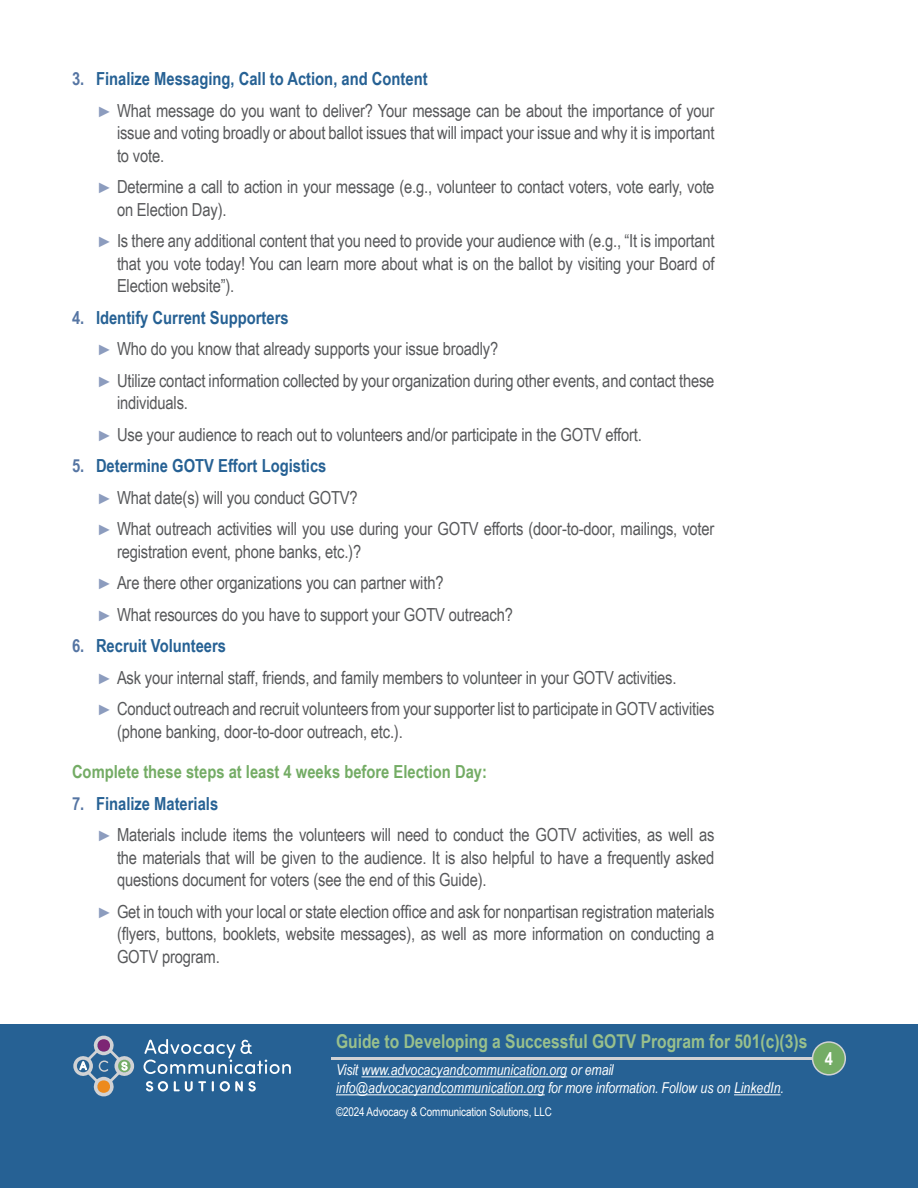
<style>
.page{position:relative;width:918px;height:1188px;background:#fff}
.page>*{position:absolute;margin:0;border:0;box-sizing:border-box;transform-origin:0 0}
.t1{font:700 19.05px "Arial Narrow";color:#99c08c}
.t2{font:18px/22.5px "Arial Narrow";letter-spacing:-.01em;color:#57585a;text-align:justify}
.t3{font:700 18px "Arial Narrow";color:#266194}
.text{font:700 18px "Arial Narrow";color:#74ac65}
.t4{font:700 18px "Arial Narrow";color:#fff}
.t5{font:italic 15px/18px "Arial Narrow";color:#fff}
.t6{font:12px "Arial Narrow";letter-spacing:-.01em;color:#fff}
.s1{color:#5575a3}
.s2{font-size:15px;color:#8c9cbe}
.s3{font-size:13.5px;color:#266194}
</style>
<div class="page">
<div style="left:0;top:1024px;width:918px;height:164px;background:#266194"></div>
<hr style="left:331px;top:1057px;width:492px;height:3px;background:#d1d2d4">
<div style="left:813px;top:1042px;width:32px;height:33px;background:#74ac65;border-radius:50%"></div>
<div style="left:812px;top:1041px;width:34px;height:35px;border:2px solid #d1d2d4;border-radius:50%"></div>
<svg style="left:144px;top:1039px;width:147px;height:35px"></svg>
<svg style="left:146px;top:1081px;width:22px;height:10px"></svg>
<svg style="left:174px;top:1081px;width:32px;height:10px"></svg>
<svg style="left:212px;top:1081px;width:2px;height:10px"></svg>
<svg style="left:220px;top:1081px;width:36px;height:10px"></svg>
<svg style="left:73px;top:1036px;width:61px;height:60px"></svg>
<hr style="left:361px;top:1076px;width:206px;height:1px;background:#fff">
<hr style="left:336px;top:1094px;width:209px;height:1px;background:#fff">
<hr style="left:734px;top:1094px;width:47px;height:1px;background:#fff">
<p class="t3" style="left:72px;top:65px;width:357px"><span class="s1">3.</span> Finalize Messaging, Call to Action, and Content</p>
<p class="t2" style="left:117px;top:98px;width:599px;text-indent:-18px"><span class="s2">►</span> What message do you want to deliver? Your message can be about the importance of your issue and voting broadly or about ballot issues that will impact your issue and why it is important to vote.</p>
<p class="t2" style="left:117px;top:175px;width:599px;text-indent:-18px"><span class="s2">►</span> Determine a call to action in your message (e.g., volunteer to contact voters, vote early, vote on Election Day).</p>
<p class="t2" style="left:117px;top:229px;width:599px;text-indent:-18px"><span class="s2">►</span> Is there any additional content that you need to provide your audience with (e.g., “It is important that you vote today! You can learn more about what is on the ballot by visiting your Board of Election website”).</p>
<p class="t3" style="left:72px;top:304px;width:218px"><span class="s1">4.</span> Identify Current Supporters</p>
<p class="t2" style="left:99px;top:337px;width:401px"><span class="s2">►</span> Who do you know that already supports your issue broadly?</p>
<p class="t2" style="left:117px;top:368px;width:599px;text-indent:-18px"><span class="s2">►</span> Utilize contact information collected by your organization during other events, and contact these individuals.</p>
<p class="t2" style="left:99px;top:422px;width:544px"><span class="s2">►</span> Use your audience to reach out to volunteers and/or participate in the GOTV effort.</p>
<p class="t3" style="left:72px;top:452px;width:256px"><span class="s1">5.</span> Determine GOTV Effort Logistics</p>
<p class="t2" style="left:99px;top:485px;width:260px"><span class="s2">►</span> What date(s) will you conduct GOTV?</p>
<p class="t2" style="left:117px;top:517px;width:599px;text-indent:-18px"><span class="s2">►</span> What outreach activities will you use during your GOTV efforts (door-to-door, mailings, voter registration event, phone banks, etc.)?</p>
<p class="t2" style="left:99px;top:571px;width:346px"><span class="s2">►</span> Are there other organizations you can partner with?</p>
<p class="t2" style="left:99px;top:602px;width:416px"><span class="s2">►</span> What resources do you have to support your GOTV outreach?</p>
<p class="t3" style="left:72px;top:632px;width:156px"><span class="s1">6.</span> Recruit Volunteers</p>
<p class="t2" style="left:99px;top:665px;width:579px"><span class="s2">►</span> Ask your internal staff, friends, and family members to volunteer in your GOTV activities.</p>
<p class="t2" style="left:117px;top:697px;width:599px;text-indent:-18px"><span class="s2">►</span> Conduct outreach and recruit volunteers from your supporter list to participate in GOTV activities (phone banking, door-to-door outreach, etc.).</p>
<p class="text" style="left:72px;top:758px;width:417px">Complete these steps at least 4 weeks before Election Day:</p>
<p class="t3" style="left:72px;top:790px;width:148px"><span class="s1">7.</span> Finalize Materials</p>
<p class="t2" style="left:117px;top:823px;width:599px;text-indent:-18px"><span class="s2">►</span> Materials include items the volunteers will need to conduct the GOTV activities, as well as the materials that will be given to the audience. It is also helpful to have a frequently asked questions document for voters (see the end of this Guide).</p>
<p class="t2" style="left:117px;top:899px;width:599px;text-indent:-18px"><span class="s2">►</span> Get in touch with your local or state election office and ask for nonpartisan registration materials (flyers, buttons, booklets, website messages), as well as more information on conducting a GOTV program.</p>
<p class="t1" style="left:336px;top:1027px;width:473px">Guide to Developing a Successful GOTV Program for 501(c)(3)s</p>
<p class="t5" style="left:336px;top:1061px;width:450px">Visit www.advocacyandcommunication.org or email info@advocacyandcommunication.org for more information. Follow us on LinkedIn.</p>
<p class="t6" style="left:336px;top:1103px;width:220px">©2024 Advocacy &amp; Communication Solutions, LLC<span class="s3">.</span></p>
<p class="t4" style="left:825px;top:1045px;width:10px">4</p>
</div>
